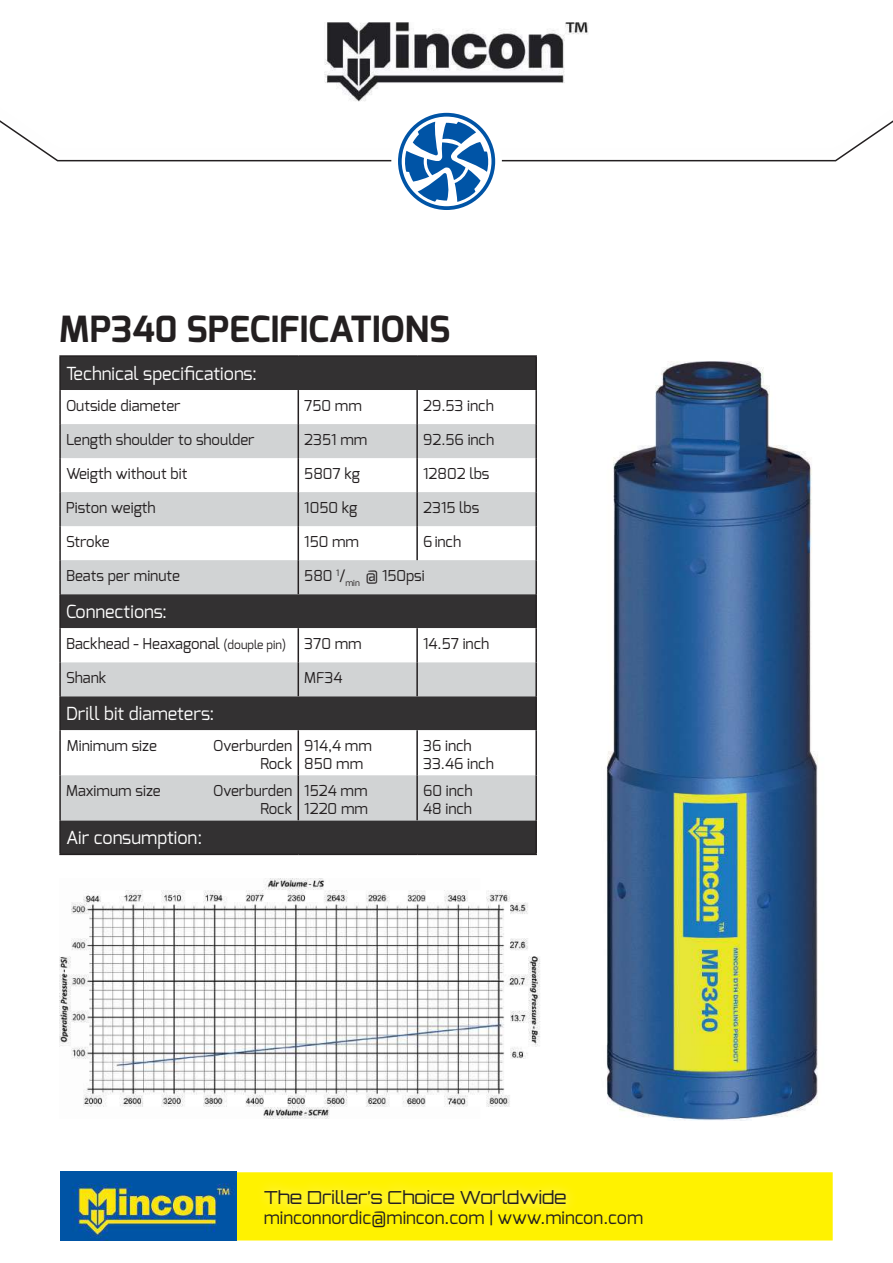
<style>
.page{position:relative;width:893px;height:1263px;background:#fff}
.page>*{position:absolute;margin:0;border:0;box-sizing:border-box;transform-origin:0 0}
.t1{font:700 36px "Exo";color:#231f20}
.t2{font:18px "Exo";color:#fff}
.t3{font:18px "Exo";color:#231f20}
.t4{font:300 18px "Orbitron";color:#231f20}
.t5{font:15px/18px "Exo";color:#231f20}
.s1{font-size:12px}
</style>
<div class="page">
<div style="left:230px;top:1173px;width:602px;height:67px;background:#fff200"></div>
<div style="left:230px;top:1172px;width:603px;height:68px;border:2px solid #fff200"></div>
<div style="left:255px;top:1179px;width:323px;height:37px;background:#fff;opacity:.75"></div>
<img style="left:60px;top:1172px;width:176px;height:69px">
<svg style="left:0;top:112px;width:893px;height:98px"></svg>
<div style="left:61px;top:357px;width:474px;height:497px;background:#333132"></div>
<svg style="left:61px;top:390px;width:474px;height:385px"></svg>
<svg style="left:61px;top:424px;width:474px;height:272px;fill:#d1d3d4"></svg>
<svg style="left:61px;top:628px;width:474px;height:34px"></svg>
<div style="left:61px;top:775px;width:474px;height:45px;background:#d1d3d4"></div>
<hr style="left:59px;top:355px;width:239px;height:2px;background:#231f20">
<hr style="left:59px;top:357px;width:2px;height:33px;background:#231f20">
<hr style="left:298px;top:355px;width:119px;height:2px;background:#231f20">
<hr style="left:417px;top:355px;width:120px;height:2px;background:#231f20">
<hr style="left:535px;top:357px;width:2px;height:33px;background:#231f20">
<hr style="left:59px;top:390px;width:2px;height:34px;background:#231f20">
<hr style="left:298px;top:390px;width:1px;height:34px;background:#231f20">
<hr style="left:416px;top:390px;width:2px;height:34px;background:#231f20">
<hr style="left:535px;top:390px;width:2px;height:34px;background:#231f20">
<hr style="left:59px;top:424px;width:2px;height:34px;background:#231f20">
<hr style="left:298px;top:424px;width:1px;height:34px;background:#231f20">
<hr style="left:416px;top:424px;width:2px;height:34px;background:#231f20">
<hr style="left:535px;top:424px;width:2px;height:34px;background:#231f20">
<hr style="left:59px;top:458px;width:2px;height:34px;background:#231f20">
<hr style="left:298px;top:458px;width:1px;height:34px;background:#231f20">
<hr style="left:416px;top:458px;width:2px;height:34px;background:#231f20">
<hr style="left:535px;top:458px;width:2px;height:34px;background:#231f20">
<hr style="left:59px;top:492px;width:2px;height:34px;background:#231f20">
<hr style="left:298px;top:492px;width:1px;height:34px;background:#231f20">
<hr style="left:416px;top:492px;width:2px;height:34px;background:#231f20">
<hr style="left:535px;top:492px;width:2px;height:34px;background:#231f20">
<hr style="left:59px;top:526px;width:2px;height:34px;background:#231f20">
<hr style="left:298px;top:526px;width:1px;height:34px;background:#231f20">
<hr style="left:416px;top:526px;width:2px;height:34px;background:#231f20">
<hr style="left:535px;top:526px;width:2px;height:34px;background:#231f20">
<hr style="left:59px;top:560px;width:2px;height:34px;background:#231f20">
<hr style="left:298px;top:560px;width:1px;height:34px;background:#231f20">
<hr style="left:535px;top:560px;width:2px;height:34px;background:#231f20">
<hr style="left:59px;top:594px;width:2px;height:34px;background:#231f20">
<hr style="left:535px;top:594px;width:2px;height:34px;background:#231f20">
<hr style="left:59px;top:628px;width:2px;height:34px;background:#231f20">
<hr style="left:298px;top:628px;width:1px;height:34px;background:#231f20">
<hr style="left:416px;top:628px;width:2px;height:34px;background:#231f20">
<hr style="left:535px;top:628px;width:2px;height:34px;background:#231f20">
<hr style="left:59px;top:662px;width:2px;height:34px;background:#231f20">
<hr style="left:298px;top:662px;width:1px;height:34px;background:#231f20">
<hr style="left:416px;top:662px;width:2px;height:34px;background:#231f20">
<hr style="left:535px;top:662px;width:2px;height:34px;background:#231f20">
<hr style="left:59px;top:696px;width:2px;height:34px;background:#231f20">
<hr style="left:535px;top:696px;width:2px;height:34px;background:#231f20">
<hr style="left:59px;top:730px;width:2px;height:45px;background:#231f20">
<hr style="left:298px;top:730px;width:1px;height:45px;background:#231f20">
<hr style="left:416px;top:730px;width:2px;height:45px;background:#231f20">
<hr style="left:535px;top:730px;width:2px;height:45px;background:#231f20">
<hr style="left:59px;top:775px;width:2px;height:45px;background:#231f20">
<hr style="left:298px;top:775px;width:1px;height:45px;background:#231f20">
<hr style="left:416px;top:775px;width:2px;height:45px;background:#231f20">
<hr style="left:535px;top:775px;width:2px;height:45px;background:#231f20">
<hr style="left:59px;top:820px;width:2px;height:34px;background:#231f20">
<hr style="left:535px;top:820px;width:2px;height:34px;background:#231f20">
<hr style="left:59px;top:854px;width:239px;height:1px;background:#231f20">
<hr style="left:298px;top:854px;width:119px;height:1px;background:#231f20">
<hr style="left:417px;top:854px;width:120px;height:1px;background:#231f20">
<img style="left:606px;top:361px;width:212px;height:760px">
<img style="left:324px;top:22px;width:264px;height:80px">
<img style="left:60px;top:878px;width:480px;height:240px">
<h1 class="t1" style="left:59px;top:314px;width:393px">MP340 SPECIFICATIONS</h1>
<p class="t2" style="left:66px;top:362px;width:192px">Technical specifications:</p>
<p class="t5" style="left:66px;top:398px;width:116px">Outside diameter</p>
<p class="t5" style="left:304px;top:398px;width:59px">750 mm</p>
<p class="t5" style="left:423px;top:398px;width:72px">29.53 inch</p>
<p class="t5" style="left:66px;top:432px;width:190px">Length shoulder to shoulder</p>
<p class="t5" style="left:304px;top:432px;width:65px">2351 mm</p>
<p class="t5" style="left:423px;top:432px;width:73px">92.56 inch</p>
<p class="t5" style="left:66px;top:466px;width:123px">Weigth without bit</p>
<p class="t5" style="left:304px;top:466px;width:57px">5807 kg</p>
<p class="t5" style="left:423px;top:466px;width:68px">12802 lbs</p>
<p class="t5" style="left:66px;top:500px;width:91px">Piston weigth</p>
<p class="t5" style="left:304px;top:500px;width:55px">1050 kg</p>
<p class="t5" style="left:423px;top:500px;width:58px">2315 lbs</p>
<p class="t5" style="left:66px;top:534px;width:45px">Stroke</p>
<p class="t5" style="left:304px;top:534px;width:56px">150 mm</p>
<p class="t5" style="left:423px;top:534px;width:40px">6inch</p>
<p class="t5" style="left:66px;top:568px;width:116px">Beats per minute</p>
<p class="t5" style="left:304px;top:568px;width:122px">580 <sup>1</sup>/<sub>min</sub> @ 150psi</p>
<p class="t2" style="left:66px;top:600px;width:103px">Connections:</p>
<p class="t5" style="left:66px;top:636px;width:297px">Backhead - Heaxagonal <span class="s1">(douple pin)</span> 370 mm</p>
<p class="t5" style="left:423px;top:636px;width:68px">14.57 inch</p>
<p class="t5" style="left:66px;top:670px;width:42px">Shank</p>
<p class="t5" style="left:304px;top:670px;width:40px">MF34</p>
<p class="t2" style="left:66px;top:702px;width:150px">Drill bit diameters:</p>
<p class="t5" style="left:67px;top:738px;width:92px">Minimum size</p>
<p class="t5" style="left:213px;top:738px;width:81px;text-align:right">Overburden<br>Rock</p>
<p class="t5" style="left:304px;top:738px;width:69px">914,4 mm<br>850 mm</p>
<p class="t5" style="left:423px;top:738px;width:72px">36 inch<br>33.46 inch</p>
<p class="t5" style="left:66px;top:783px;width:96px">Maximum size</p>
<p class="t5" style="left:213px;top:783px;width:81px;text-align:right">Overburden<br>Rock</p>
<p class="t5" style="left:304px;top:783px;width:65px">1524 mm<br>1220 mm</p>
<p class="t5" style="left:423px;top:783px;width:51px">60 inch<br>48 inch</p>
<p class="t2" style="left:66px;top:826px;width:138px">Air consumption:</p>
<p class="t4" style="left:264px;top:1187px;width:304px">The Driller’s Choice Worldwide</p>
<p class="t3" style="left:264px;top:1209px;width:381px">minconnordic@mincon.com | www.mincon.com</p>
</div>
